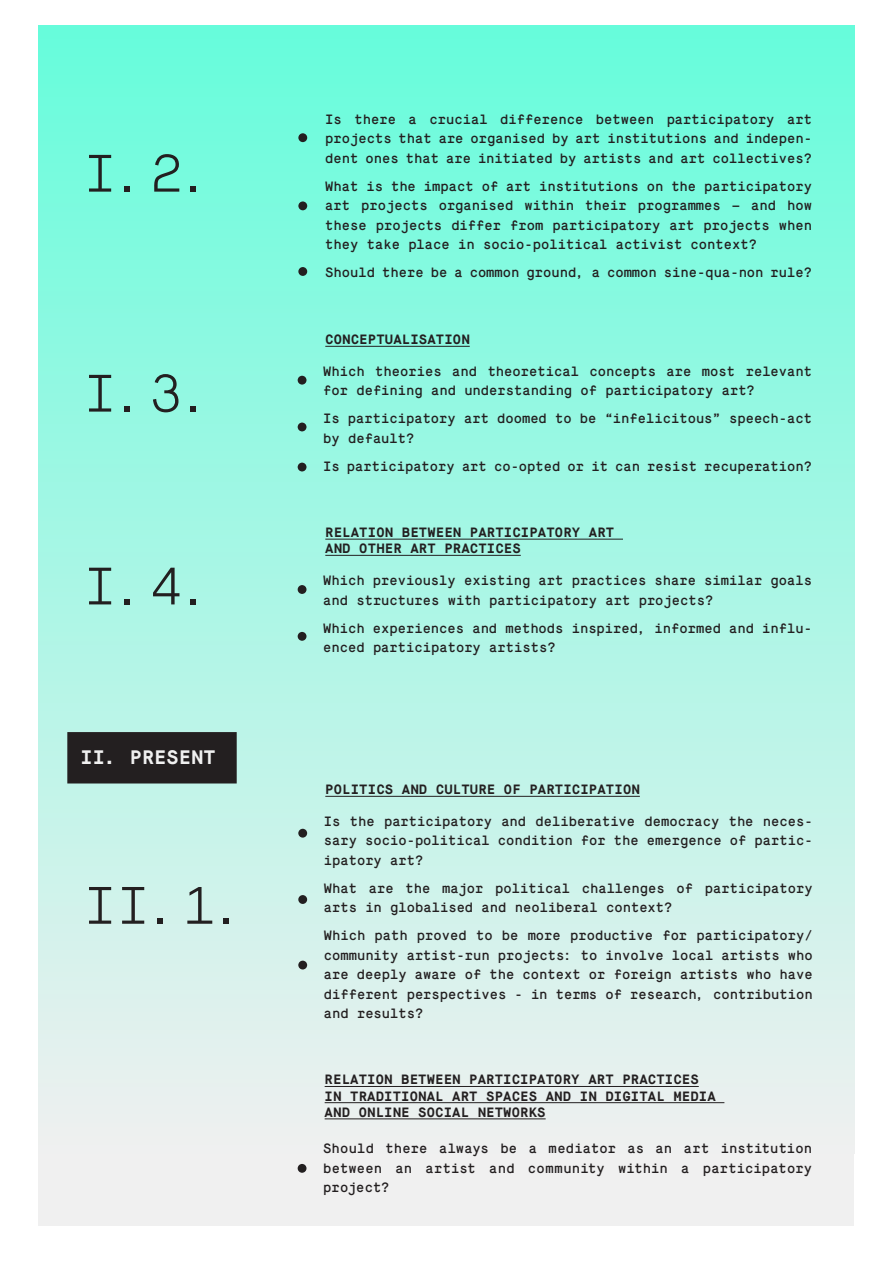
<style>
.page{position:relative;width:893px;height:1263px;background:#fff}
.page>*{position:absolute;margin:0;border:0;box-sizing:border-box;transform-origin:0 0}
.t1{font:300 52.5px "Maison Mono";color:#231f20}
.t2{font:700 19.5px "Maison Mono";letter-spacing:.01em;color:#f0f0f0}
.t3{font:13.5px/19.5px "Maison Mono";letter-spacing:-.005em;color:#231f20;text-align:justify}
.t4{font:700 13.5px/16.2px "Maison Mono";letter-spacing:.01em;color:#231f20}
</style>
<div class="page">
<div style="left:39px;top:233px;width:815px;height:992px;background:#f0f0f0"></div>
<div style="left:39px;top:26px;width:815px;height:1127px;background:linear-gradient(to bottom,#66fcdb,#eff0f0)"></div>
<div style="left:298px;top:133px;width:9px;height:9px;background:#231f20;border-radius:50%"></div>
<div style="left:298px;top:267px;width:9px;height:9px;background:#231f20;border-radius:50%"></div>
<div style="left:298px;top:201px;width:9px;height:9px;background:#231f20;border-radius:50%"></div>
<hr style="left:325px;top:346px;width:145px;height:1px;background:#231f20">
<div style="left:298px;top:376px;width:8px;height:9px;background:#231f20;border-radius:50%"></div>
<div style="left:298px;top:423px;width:8px;height:8px;background:#231f20;border-radius:50%"></div>
<div style="left:298px;top:463px;width:8px;height:8px;background:#231f20;border-radius:50%"></div>
<hr style="left:325px;top:539px;width:298px;height:1px;background:#231f20">
<hr style="left:325px;top:555px;width:196px;height:1px;background:#231f20">
<div style="left:298px;top:585px;width:8px;height:9px;background:#231f20;border-radius:50%"></div>
<div style="left:298px;top:632px;width:8px;height:9px;background:#231f20;border-radius:50%"></div>
<div style="left:68px;top:733px;width:168px;height:50px;background:#231f20"></div>
<div style="left:67px;top:732px;width:170px;height:51px;border:2px solid #231f20"></div>
<hr style="left:325px;top:796px;width:315px;height:1px;background:#231f20">
<div style="left:298px;top:829px;width:9px;height:9px;background:#231f20;border-radius:50%"></div>
<div style="left:298px;top:895px;width:9px;height:9px;background:#231f20;border-radius:50%"></div>
<div style="left:298px;top:961px;width:9px;height:8px;background:#231f20;border-radius:50%"></div>
<hr style="left:325px;top:1086px;width:374px;height:1px;background:#231f20">
<hr style="left:325px;top:1102px;width:399px;height:1px;background:#231f20">
<hr style="left:325px;top:1118px;width:221px;height:1px;background:#231f20">
<div style="left:298px;top:1164px;width:8px;height:9px;background:#231f20;border-radius:50%"></div>
<p class="t1" style="left:84px;top:144px;width:133px">I.2.</p>
<p class="t1" style="left:84px;top:364px;width:133px">I.3.</p>
<p class="t1" style="left:84px;top:557px;width:133px">I.4.</p>
<p class="t2" style="left:81px;top:745px;width:136px">II. PRESENT</p>
<p class="t1" style="left:84px;top:876px;width:166px">II.1.</p>
<p class="t3" style="left:325px;top:109px;width:488px">Is there a crucial difference between participatory art projects that are organised by art institutions and indepen&shy;dent ones that are initiated by artists and art collectives?</p>
<p class="t3" style="left:325px;top:176px;width:488px">What is the impact of art institutions on the participatory art projects organised within their programmes – and how these projects differ from participatory art projects when they take place in socio-political activist context?</p>
<p class="t3" style="left:325px;top:263px;width:488px">Should there be a common ground, a common sine-qua-non rule?</p>
<p class="t4" style="left:325px;top:332px;width:146px">CONCEPTUALISATION</p>
<p class="t3" style="left:323px;top:362px;width:490px">Which theories and theoretical concepts are most relevant for defining and understanding of participatory art?</p>
<p class="t3" style="left:323px;top:409px;width:490px">Is participatory art doomed to be “infelicitous” speech-act by default?</p>
<p class="t3" style="left:323px;top:457px;width:490px">Is participatory art co-opted or it can resist recuperation?</p>
<p class="t4" style="left:325px;top:524px;width:291px">RELATION BETWEEN PARTICIPATORY ART</p>
<p class="t4" style="left:325px;top:541px;width:197px">AND OTHER ART PRACTICES</p>
<p class="t3" style="left:323px;top:571px;width:490px">Which previously existing art practices share similar goals and structures with participatory art projects?</p>
<p class="t3" style="left:323px;top:618px;width:490px">Which experiences and methods inspired, informed and influ&shy;enced participatory artists?</p>
<p class="t4" style="left:325px;top:782px;width:316px">POLITICS AND CULTURE OF PARTICIPATION</p>
<p class="t3" style="left:324px;top:812px;width:490px">Is the participatory and deliberative democracy the neces&shy;sary socio-political condition for the emergence of partic&shy;ipatory art?</p>
<p class="t3" style="left:324px;top:879px;width:491px">What are the major political challenges of participatory arts in globalised and neoliberal context?</p>
<p class="t3" style="left:324px;top:926px;width:490px">Which path proved to be more productive for participatory/ community artist-run projects: to involve local artists who are deeply aware of the context or foreign artists who have different perspectives - in terms of research, contribution and results?</p>
<p class="t4" style="left:325px;top:1072px;width:393px">RELATION BETWEEN PARTICIPATORY ART PRACTICES<br>IN TRADITIONAL ART SPACES AND IN DIGITAL MEDIA<br>AND ONLINE SOCIAL NETWORKS</p>
<p class="t3" style="left:323px;top:1139px;width:491px">Should there always be a mediator as an art institution between an artist and community within a participatory project?</p>
</div>
